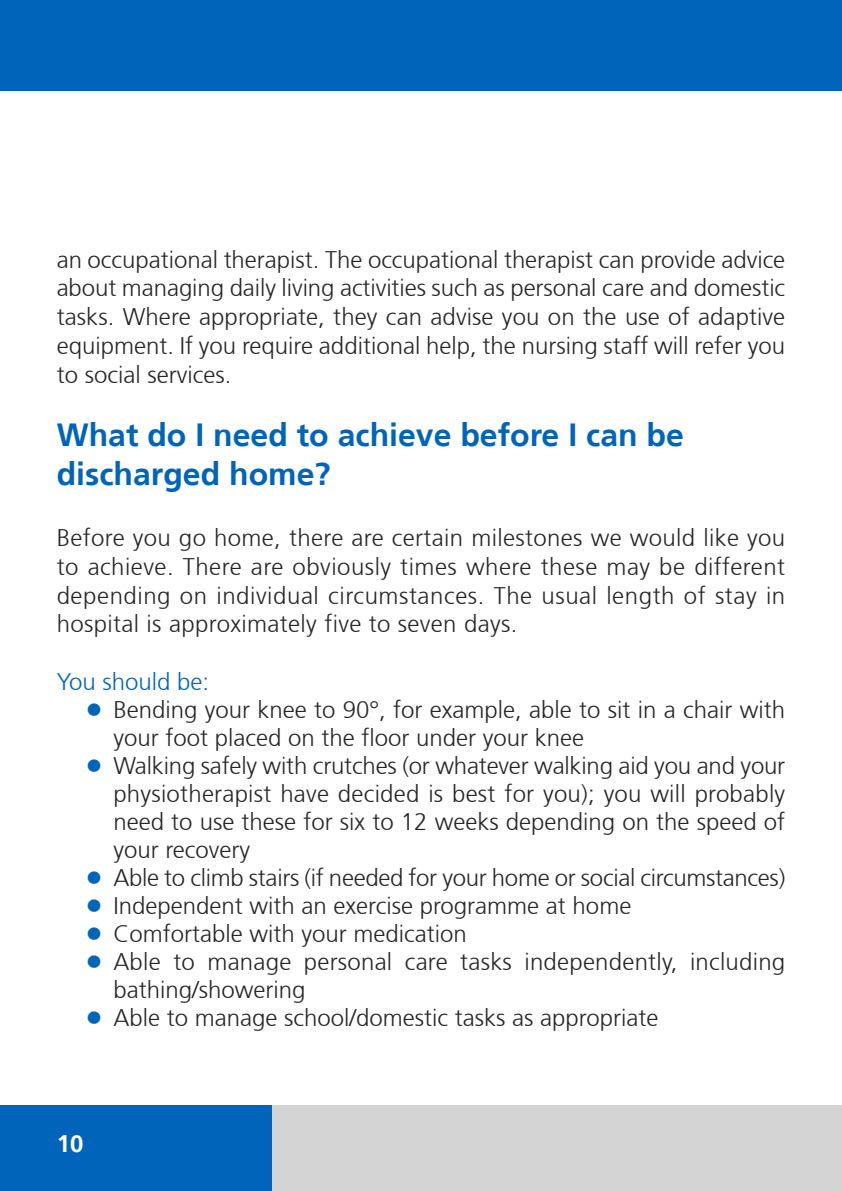
<style>
.page{position:relative;width:842px;height:1191px;background:#fff}
.page>*{position:absolute;margin:0;border:0;box-sizing:border-box;transform-origin:0 0}
.t1{font:700 32px/38.4px "Frutiger 65";color:#0064ba}
.t2{font:300 24px/28.8px "Frutiger 45";color:#272627;text-align:justify}
.t3{font:300 24px "Frutiger 45";color:#0064ba}
.t4{font:700 24px "Frutiger 65";color:#fff}
.s1{font-size:36px;color:#0064ba}
</style>
<div class="page">
<div style="left:0;top:0;width:842px;height:91px;background:#0064ba"></div>
<div style="left:0;top:1106px;width:283px;height:85px;background:#0064ba"></div>
<div style="left:272px;top:1106px;width:570px;height:85px;background:#d4d4d4"></div>
<p class="t2" style="left:57px;top:245px;width:730px">an occupational therapist. The occupational therapist can provide advice about managing daily living activities such as personal care and domestic tasks. Where appropriate, they can advise you on the use of adaptive equipment. If you require additional help, the nursing staff will refer you to social services.</p>
<h1 class="t1" style="left:57px;top:416px;width:629px">What do I need to achieve before I can be discharged home?</h1>
<p class="t2" style="left:57px;top:524px;width:730px">Before you go home, there are certain milestones we would like you to achieve. There are obviously times where these may be different depending on individual circumstances. The usual length of stay in hospital is approximately five to seven days.</p>
<p class="t3" style="left:57px;top:668px;width:154px">You should be:</p>
<p class="t2" style="left:113px;top:696px;width:673px;line-height:28px;text-indent:-28px"><span class="s1">•</span> Bending your knee to 90°, for example, able to sit in a chair with your foot placed on the floor under your knee</p>
<p class="t2" style="left:113px;top:752px;width:673px;line-height:28px;text-indent:-28px"><span class="s1">•</span> Walking safely with crutches (or whatever walking aid you and your physiotherapist have decided is best for you); you will probably need to use these for six to 12 weeks depending on the speed of your recovery</p>
<p class="t2" style="left:85px;top:864px;width:702px"><span class="s1">•</span> Able to climb stairs (if needed for your home or social circumstances)</p>
<p class="t2" style="left:85px;top:892px;width:548px"><span class="s1">•</span> Independent with an exercise programme at home</p>
<p class="t2" style="left:85px;top:920px;width:383px"><span class="s1">•</span> Comfortable with your medication</p>
<p class="t2" style="left:113px;top:948px;width:673px;line-height:28px;text-indent:-28px"><span class="s1">•</span> Able to manage personal care tasks independently, including bathing/showering</p>
<p class="t2" style="left:85px;top:1004px;width:575px"><span class="s1">•</span> Able to manage school/domestic tasks as appropriate</p>
<p class="t4" style="left:57px;top:1129px;width:28px">10</p>
</div>
